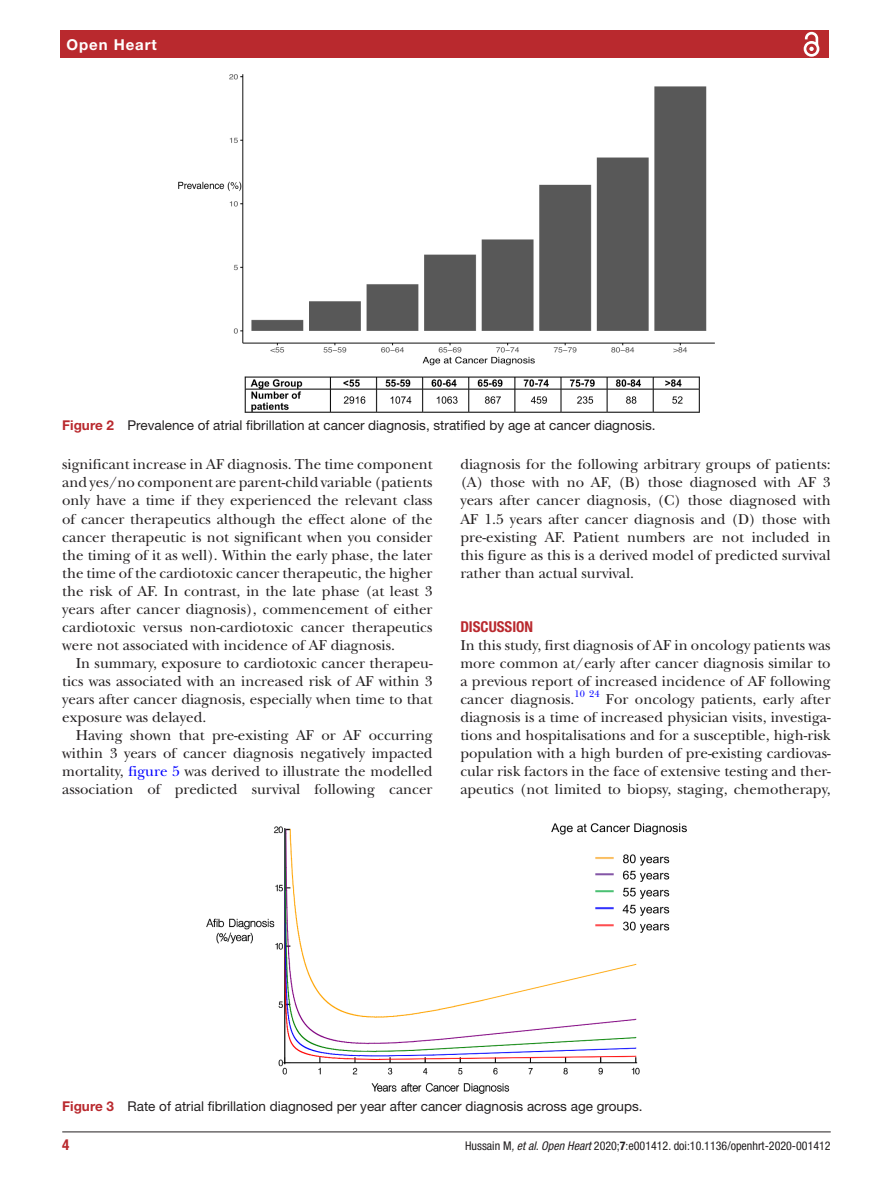
<style>
.page{position:relative;width:893px;height:1191px;background:#fff}
.page>*{position:absolute;margin:0;border:0;box-sizing:border-box;transform-origin:0 0}
.t1{font:15px/18px "New Baskerville";color:#231f20;text-align:justify}
.t2{font:700 condensed 15px "Helvetica Neue LT Std";color:#b9292e}
.t3{font:700 15px "Helvetica Neue LT Std";letter-spacing:.065em;color:#fff}
.t4{font:13.5px "Helvetica Neue LT Std";color:#231f20}
.t5{font:condensed 12px "Helvetica Neue LT Std";color:#231f20}
.t6{font:9.9px "New Baskerville";color:#00f}
.s1{font-weight:700;color:#b9292e}
.s2{color:#00f}
.s3{font-style:italic}
.s4{font-weight:700}
</style>
<div class="page">
<div style="left:61px;top:31px;width:768px;height:27px;background:#b9292e"></div>
<hr style="left:62px;top:1131px;width:769px;height:1px;background:#231f20">
<svg style="left:803px;top:31px;width:17px;height:26px"></svg>
<img style="left:178px;top:74px;width:536px;height:338px">
<img style="left:207px;top:823px;width:479px;height:270px">
<p class="t3" style="left:66px;top:35px;width:92px">Open Heart</p>
<p class="t4" style="left:62px;top:417px;width:595px"><span class="s1">Figure 2</span> Prevalence of atrial fibrillation at cancer diagnosis, stratified by age at cancer diagnosis.</p>
<p class="t1" style="left:62px;top:456px;width:372px">significant increase in AF diagnosis. The time component and yes/no component are parent-child variable (patients only have a time if they experienced the relevant class of cancer therapeutics although the effect alone of the cancer therapeutic is not significant when you consider the timing of it as well). Within the early phase, the later the time of the cardiotoxic cancer therapeutic, the higher the risk of AF. In contrast, in the late phase (at least 3 years after cancer diagnosis), commencement of either cardiotoxic versus non-cardiotoxic cancer therapeutics were not associated with incidence of AF diagnosis.</p>
<p class="t1" style="left:62px;top:654px;width:372px;text-indent:14px">In summary, exposure to cardiotoxic cancer therapeu&shy;tics was associated with an increased risk of AF within 3 years after cancer diagnosis, especially when time to that exposure was delayed.</p>
<p class="t1" style="left:62px;top:726px;width:372px;text-indent:14px">Having shown that pre-existing AF or AF occurring within 3 years of cancer diagnosis negatively impacted mortality, <span class="s2">figure 5</span> was derived to illustrate the modelled association of predicted survival following cancer</p>
<p class="t1" style="left:460px;top:456px;width:372px">diagnosis for the following arbitrary groups of patients: (A) those with no AF, (B) those diagnosed with AF 3 years after cancer diagnosis, (C) those diagnosed with AF 1.5 years after cancer diagnosis and (D) those with pre-existing AF. Patient numbers are not included in this figure as this is a derived model of predicted survival rather than actual survival.</p>
<p class="t2" style="left:460px;top:617px;width:74px">DISCUSSION</p>
<p class="t1" style="left:460px;top:636px;width:372px">In this study, first diagnosis of AF in oncology patients was more common at/early after cancer diagnosis similar to a previous report of increased incidence of AF following cancer diagnosis.</p>
<p class="t6" style="left:574px;top:688px;width:26px">10 24</p>
<p class="t1" style="left:460px;top:690px;width:372px;text-indent:146px">For oncology patients, early after diagnosis is a time of increased physician visits, investiga&shy;tions and hospitalisations and for a susceptible, high-risk population with a high burden of pre-existing cardiovas&shy;cular risk factors in the face of extensive testing and ther&shy;apeutics (not limited to biopsy, staging, chemotherapy,</p>
<p class="t4" style="left:62px;top:1098px;width:582px"><span class="s1">Figure 3</span> Rate of atrial fibrillation diagnosed per year after cancer diagnosis across age groups.</p>
<p class="t2" style="left:62px;top:1135px;width:9px">4</p>
<p class="t5" style="left:465px;top:1139px;width:367px">Hussain M<span class="s3">, et al. Open Heart</span> 2020;<span class="s4">7</span>:e001412. doi:10.1136/openhrt-2020-001412</p>
</div>
